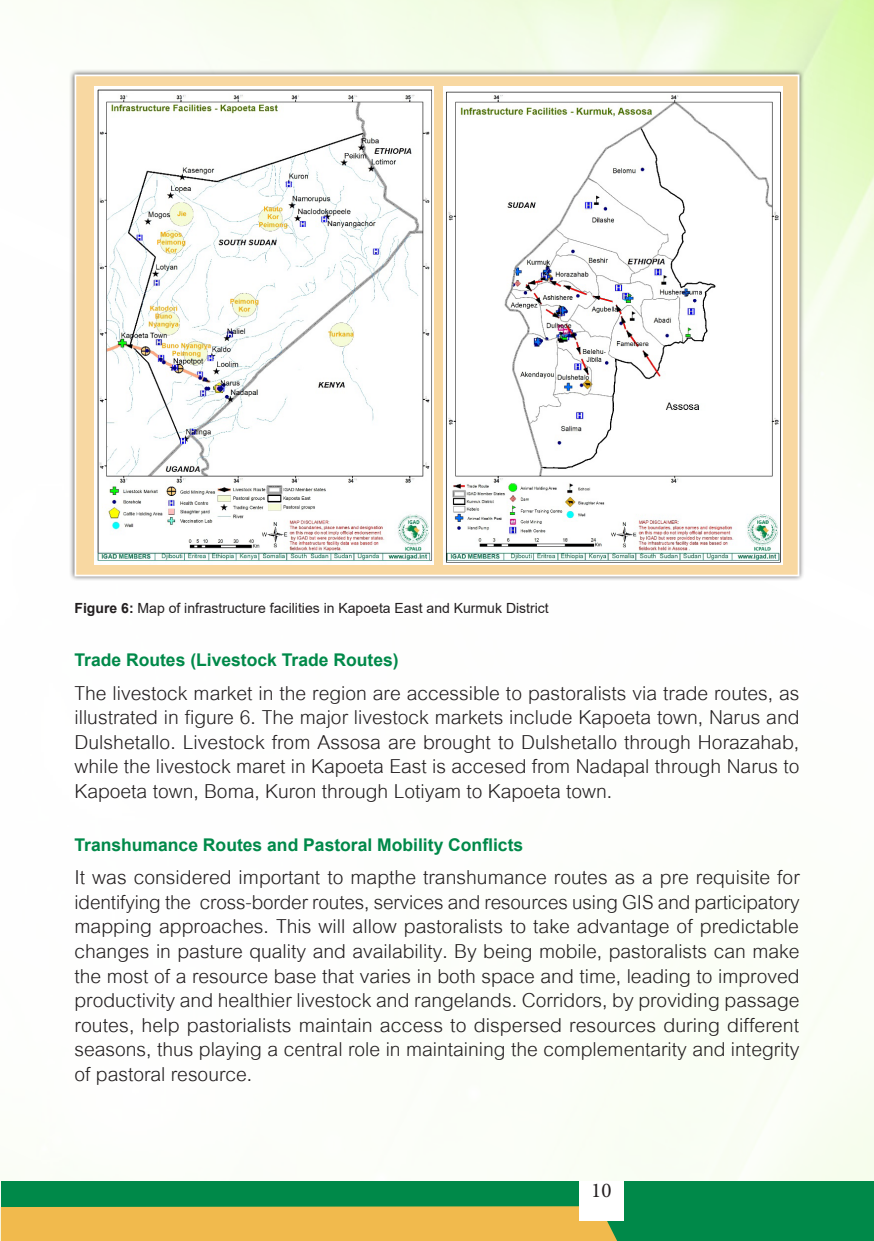
<style>
.page{position:relative;width:874px;height:1241px;background:#fff}
.page>*{position:absolute;margin:0;border:0;box-sizing:border-box;transform-origin:0 0}
.t1{font:21px "Minion Pro";color:#231f20}
.body{font:300 19.25px/24.5px "Arial";color:#231f20;text-align:justify}
.sub_head{font:700 17.5px "Arial";color:#008949}
.t2{font:14px "Arial";color:#231f20}
.s1{font-weight:700}
</style>
<div class="page">
<div style="left:1px;top:1181px;width:872px;height:59px;background:#008949"></div>
<div style="left:1px;top:1206px;width:618px;height:34px;background:#f1ba4d"></div>
<div style="left:578px;top:1181px;width:45px;height:39px;background:#fff"></div>
<div style="left:69px;top:69px;width:735px;height:512px;background:#231f20;opacity:.75"></div>
<div style="left:74px;top:74px;width:725px;height:502px;background:#f8d8a2;border:2px solid #fff"></div>
<img style="left:95px;top:87px;width:338px;height:477px">
<img style="left:443px;top:86px;width:338px;height:478px">
<p class="t2" style="left:74px;top:598px;width:475px"><span class="s1">Figure 6:</span> Map of infrastructure facilities in Kapoeta East and Kurmuk District</p>
<p class="sub_head" style="left:74px;top:647px;width:325px">Trade Routes (Livestock Trade Routes)</p>
<p class="body" style="left:74px;top:682px;width:726px">The livestock market in the region are accessible to pastoralists via trade routes, as illustrated in figure 6. The major livestock markets include Kapoeta town, Narus and Dulshetallo. Livestock from Assosa are brought to Dulshetallo through Horazahab, while the livestock maret in Kapoeta East is accesed from Nadapal through Narus to Kapoeta town, Boma, Kuron through Lotiyam to Kapoeta town.</p>
<p class="sub_head" style="left:74px;top:832px;width:450px">Transhumance Routes and Pastoral Mobility Conflicts</p>
<p class="body" style="left:74px;top:866px;width:726px">It was considered important to mapthe transhumance routes as a pre requisite for identifying the cross-border routes, services and resources using GIS and participatory mapping approaches. This will allow pastoralists to take advantage of predictable changes in pasture quality and availability. By being mobile, pastoralists can make the most of a resource base that varies in both space and time, leading to improved productivity and healthier livestock and rangelands. Corridors, by providing passage routes, help pastorialists maintain access to dispersed resources during different seasons, thus playing a central role in maintaining the complementarity and integrity of pastoral resource.</p>
<p class="t1" style="left:591px;top:1175px;width:22px">10</p>
</div>
